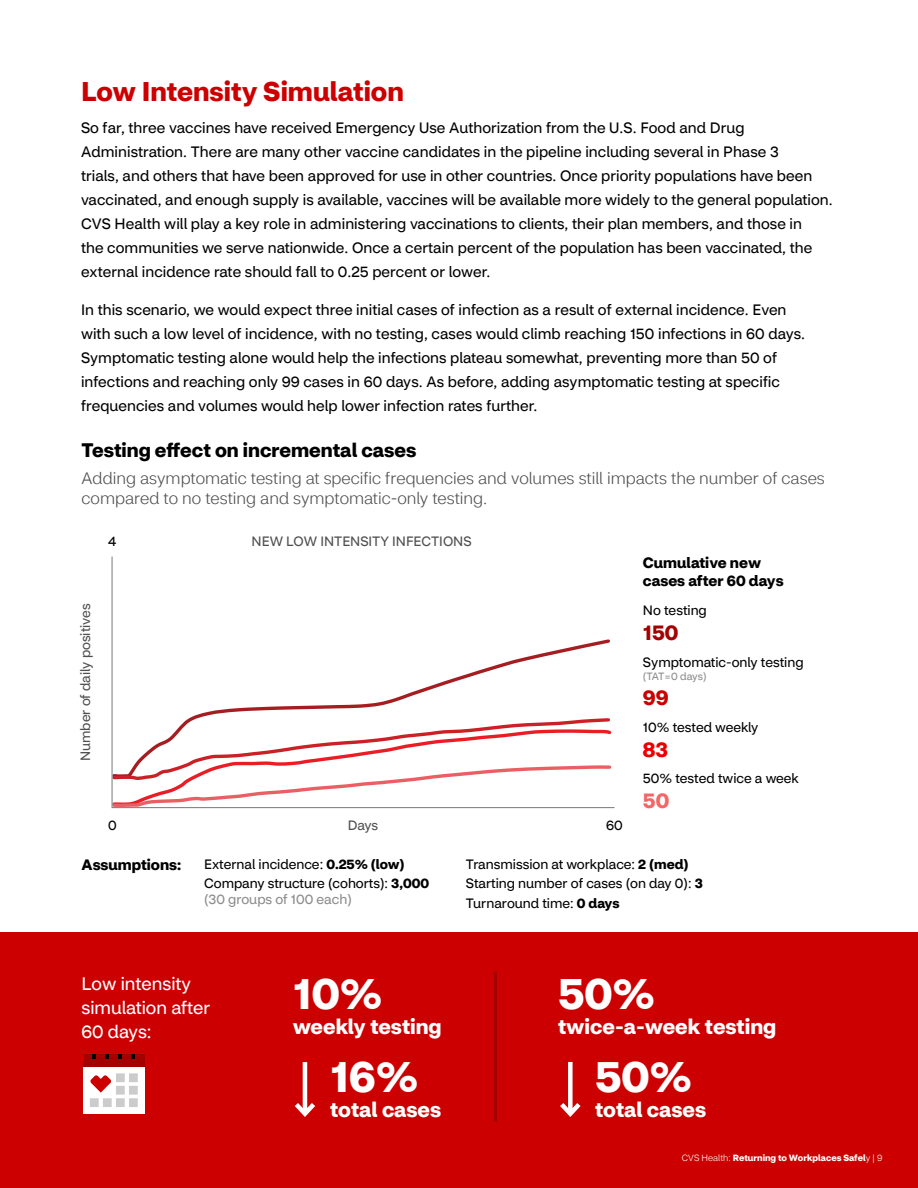
<style>
.page{position:relative;width:918px;height:1188px;background:#fff}
.page>*{position:absolute;margin:0;border:0;box-sizing:border-box;transform-origin:0 0}
.t1{font:700 43.5px "CVS Health Sans";color:#fff}
.t2{font:700 27px "CVS Health Sans";color:#c00}
.t3{font:700 21px "CVS Health Sans";color:#fff}
.t4{font:700 21px "CVS Health Sans";color:#a50000}
.t5{font:700 21px "CVS Health Sans";color:#c00}
.t6{font:700 21px "CVS Health Sans";color:#eb0000}
.t7{font:700 21px "CVS Health Sans";color:#f36666}
.t8{font:700 19.5px "CVS Health Sans";color:#000}
.t9{font:18px/24px "CVS Health Sans";color:#fff}
.t10{font:300 16.5px/19.8px "CVS Health Sans";color:#505050}
.t11{font:15px/24px "CVS Health Sans";letter-spacing:.005em;color:#000}
.t12{font:700 15px/18px "CVS Health Sans";color:#000}
.t13{font:13.5px/19.5px "CVS Health Sans";color:#000}
.t14{font:13.5px "CVS Health Sans";color:#505050}
.t15{font:13.5px "CVS Health Sans";color:#8c8c8c}
.t16{font:10.5px "CVS Health Sans";letter-spacing:-.04em;color:#8c8c8c}
.t17{font:700 9px "CVS Health Sans";color:#fff}
.s1{font-weight:700}
.s2{font-weight:300}
</style>
<div class="page">
<svg style="left:111px;top:556px;width:504px;height:253px"></svg>
<div style="left:0;top:933px;width:918px;height:255px;background:#c00"></div>
<hr style="left:303px;top:1062px;width:4px;height:52px;background:#fff">
<svg style="left:294px;top:1098px;width:21px;height:19px"></svg>
<div style="left:568px;top:1062px;width:5px;height:52px;background:#fff"></div>
<svg style="left:560px;top:1098px;width:21px;height:19px"></svg>
<hr style="left:494px;top:972px;width:3px;height:149px;background:#a50000">
<div style="left:83px;top:1054px;width:61px;height:59px;background:#fff"></div>
<div style="left:83px;top:1054px;width:61px;height:13px;background:#a50000"></div>
<svg style="left:90px;top:1073px;width:48px;height:34px"></svg>
<svg style="left:92px;top:1054px;width:4px;height:5px"></svg>
<svg style="left:106px;top:1054px;width:3px;height:5px"></svg>
<svg style="left:119px;top:1054px;width:3px;height:5px"></svg>
<svg style="left:132px;top:1054px;width:3px;height:5px"></svg>
<h2 class="t2" style="left:81px;top:74px;width:324px">Low Intensity Simulation</h2>
<p class="t11" style="left:81px;top:116px;width:753px">So far, three vaccines have received Emergency Use Authorization from the U.S. Food and Drug Administration. There are many other vaccine candidates in the pipeline including several in Phase 3<br>trials, and others that have been approved for use in other countries. Once priority populations have been vaccinated, and enough supply is available, vaccines will be available more widely to the general population.<br>CVS Health will play a key role in administering vaccinations to clients, their plan members, and those in<br>the communities we serve nationwide. Once a certain percent of the population has been vaccinated, the external incidence rate should fall to 0.25 percent or lower.</p>
<p class="t11" style="left:81px;top:297px;width:726px">In this scenario, we would expect three initial cases of infection as a result of external incidence. Even with such a low level of incidence, with no testing, cases would climb reaching 150 infections in 60 days.<br>Symptomatic testing alone would help the infections plateau somewhat, preventing more than 50 of infections and reaching only 99 cases in 60 days. As before, adding asymptomatic testing at specific frequencies and volumes would help lower infection rates further.</p>
<h3 class="t8" style="left:82px;top:438px;width:336px">Testing effect on incremental cases</h3>
<p class="t10" style="left:82px;top:468px;width:745px">Adding asymptomatic testing at specific frequencies and volumes still impacts the number of cases compared to no testing and symptomatic-only testing.</p>
<p class="t13" style="left:108px;top:531px;width:10px">4</p>
<p class="t14" style="left:77px;top:761px;width:159px;rotate:-90deg">Number of daily positives</p>
<p class="t14" style="left:252px;top:533px;width:222px">NEW LOW INTENSITY INFECTIONS</p>
<p class="t12" style="left:643px;top:553px;width:142px">Cumulative new cases after 60 days</p>
<p class="t13" style="left:643px;top:601px;width:65px">No testing</p>
<h3 class="t4" style="left:643px;top:620px;width:37px">150</h3>
<p class="t13" style="left:643px;top:652px;width:162px">Symptomatic-only testing</p>
<p class="t16" style="left:643px;top:670px;width:65px">(TAT=0 days)</p>
<h3 class="t5" style="left:643px;top:685px;width:27px">99</h3>
<p class="t13" style="left:643px;top:717px;width:117px">10% tested weekly</p>
<h3 class="t6" style="left:643px;top:736px;width:27px">83</h3>
<p class="t13" style="left:643px;top:769px;width:157px">50% tested twice a week</p>
<h3 class="t7" style="left:643px;top:788px;width:28px">50</h3>
<p class="t14" style="left:348px;top:817px;width:32px">Days</p>
<p class="t13" style="left:108px;top:816px;width:10px">0</p>
<p class="t13" style="left:606px;top:816px;width:18px">60</p>
<p class="t12" style="left:82px;top:856px;width:101px">Assumptions:</p>
<p class="t13" style="left:204px;top:854px;width:227px">External incidence: <span class="s1">0.25% (low)<br></span>Company structure (cohorts): <span class="s1">3,000</span></p>
<p class="t15" style="left:204px;top:891px;width:149px">(30 groups of 100 each)</p>
<p class="t13" style="left:466px;top:854px;width:238px">Transmission at workplace: <span class="s1">2 (med)<br></span>Starting number of cases (on day 0): <span class="s1">3<br></span>Turnaround time: <span class="s1">0 days</span></p>
<p class="t9" style="left:81px;top:971px;width:130px">Low intensity simulation after<br>60 days:</p>
<h1 class="t1" style="left:293px;top:966px;width:91px">10%</h1>
<h3 class="t3" style="left:293px;top:1013px;width:150px">weekly testing</h3>
<h1 class="t1" style="left:330px;top:1049px;width:90px">16%</h1>
<h3 class="t3" style="left:330px;top:1096px;width:113px">total cases</h3>
<h1 class="t1" style="left:558px;top:966px;width:99px">50%</h1>
<h3 class="t3" style="left:558px;top:1013px;width:220px">twice-a-week testing</h3>
<h1 class="t1" style="left:595px;top:1049px;width:99px">50%</h1>
<h3 class="t3" style="left:595px;top:1096px;width:113px">total cases</h3>
<p class="t17" style="left:682px;top:1152px;width:202px"><span class="s2">CVS Health:</span> Returning to Workplaces Safel<span class="s2">y | 9</span></p>
</div>
